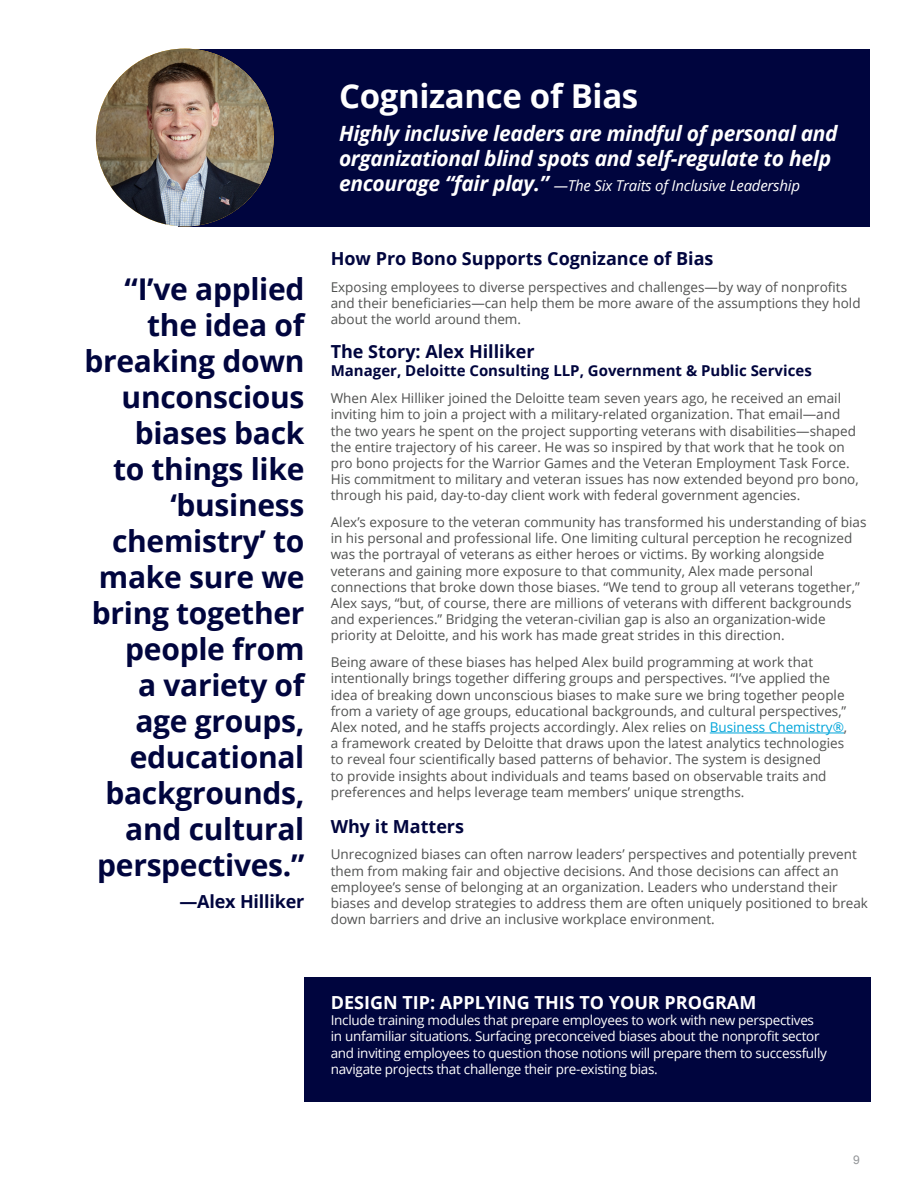
<style>
.page{position:relative;width:918px;height:1188px;background:#fff}
.page>*{position:absolute;margin:0;border:0;box-sizing:border-box;transform-origin:0 0}
.t1{font:700 33px "Open Sans";letter-spacing:-.01em;color:#fff}
.t2{font:700 30px/36px "Open Sans";letter-spacing:-.01em;color:#00053e;text-align:right}
.t3{font:italic 700 21px/25.2px "Open Sans";letter-spacing:-.015em;color:#fff}
.t4{font:700 18px "Open Sans";color:#00053e}
.t5{font:700 18px "Open Sans";color:#fff}
.t6{font:700 15px "Open Sans";color:#00053e}
.t7{font:italic 15px "Open Sans";letter-spacing:-.015em;color:#fff}
.t8{font:13.5px/16.2px "Open Sans";color:#505150}
.t9{font:13.5px/16.2px "Open Sans";letter-spacing:-.02em;color:#fff}
.t10{font:12px "Arial";color:#939598}
.s1{font-weight:700;font-size:21px}
.s2{color:#00a5da}
</style>
<div class="page">
<hr style="left:710px;top:733px;width:134px;height:1px;background:#00a5da">
<div style="left:179px;top:49px;width:691px;height:177px;background:#00053e"></div>
<img style="left:96px;top:49px;width:178px;height:177px;border-radius:87px">
<div style="left:304px;top:977px;width:567px;height:125px;background:#00053e"></div>
<h2 class="t2" style="left:84px;top:270px;width:222px">“I’ve applied the idea of breaking down unconscious biases back<br>to things like ‘business chemistry’ to make sure we bring together people from<br>a variety of age groups, educational backgrounds, and cultural perspectives.”</h2>
<h3 class="t4" style="left:179px;top:889px;width:126px">—Alex Hilliker</h3>
<h1 class="t1" style="left:339px;top:72px;width:301px">Cognizance of Bias</h1>
<h3 class="t3" style="left:339px;top:120px;width:500px">Highly inclusive leaders are mindful of personal and organizational blind spots and self-regulate to help</h3>
<p class="t7" style="left:339px;top:175px;width:463px"><span class="s1">encourage “fair play.”</span> —The Six Traits of Inclusive Leadership</p>
<h3 class="t4" style="left:331px;top:246px;width:384px">How Pro Bono Supports Cognizance of Bias</h3>
<p class="t8" style="left:331px;top:279px;width:531px">Exposing employees to diverse perspectives and challenges—by way of nonprofits and their beneficiaries—can help them be more aware of the assumptions they hold about the world around them.</p>
<h3 class="t4" style="left:331px;top:339px;width:205px">The Story: Alex Hilliker</h3>
<p class="t6" style="left:331px;top:360px;width:483px">Manager, Deloitte Consulting LLP, Government &amp; Public Services</p>
<p class="t8" style="left:331px;top:390px;width:530px">When Alex Hilliker joined the Deloitte team seven years ago, he received an email inviting him to join a project with a military-related organization. That email—and the two years he spent on the project supporting veterans with disabilities—shaped the entire trajectory of his career. He was so inspired by that work that he took on pro bono projects for the Warrior Games and the Veteran Employment Task Force.<br>His commitment to military and veteran issues has now extended beyond pro bono, through his paid, day-to-day client work with federal government agencies.</p>
<p class="t8" style="left:331px;top:514px;width:537px">Alex’s exposure to the veteran community has transformed his understanding of bias in his personal and professional life. One limiting cultural perception he recognized was the portrayal of veterans as either heroes or victims. By working alongside veterans and gaining more exposure to that community, Alex made personal connections that broke down those biases. “We tend to group all veterans together,” Alex says, “but, of course, there are millions of veterans with different backgrounds and experiences.” Bridging the veteran-civilian gap is also an organization-wide priority at Deloitte, and his work has made great strides in this direction.</p>
<p class="t8" style="left:331px;top:654px;width:518px">Being aware of these biases has helped Alex build programming at work that intentionally brings together differing groups and perspectives. “I’ve applied the idea of breaking down unconscious biases to make sure we bring together people from a variety of age groups, educational backgrounds, and cultural perspectives,” Alex noted, and he staffs projects accordingly. Alex relies on <span class="s2">Business Chemistry®</span>, a framework created by Deloitte that draws upon the latest analytics technologies to reveal four scientifically based patterns of behavior. The system is designed<br>to provide insights about individuals and teams based on observable traits and preferences and helps leverage team members’ unique strengths.</p>
<h3 class="t4" style="left:331px;top:814px;width:135px">Why it Matters</h3>
<p class="t8" style="left:331px;top:846px;width:539px">Unrecognized biases can often narrow leaders’ perspectives and potentially prevent them from making fair and objective decisions. And those decisions can affect an employee’s sense of belonging at an organization. Leaders who understand their biases and develop strategies to address them are often uniquely positioned to break down barriers and drive an inclusive workplace environment.</p>
<h3 class="t5" style="left:331px;top:990px;width:427px">DESIGN TIP: APPLYING THIS TO YOUR PROGRAM</h3>
<p class="t9" style="left:331px;top:1012px;width:498px">Include training modules that prepare employees to work with new perspectives in unfamiliar situations. Surfacing preconceived biases about the nonprofit sector and inviting employees to question those notions will prepare them to successfully navigate projects that challenge their pre-existing bias.</p>
<p class="t10" style="left:853px;top:1152px;width:8px">9</p>
</div>
